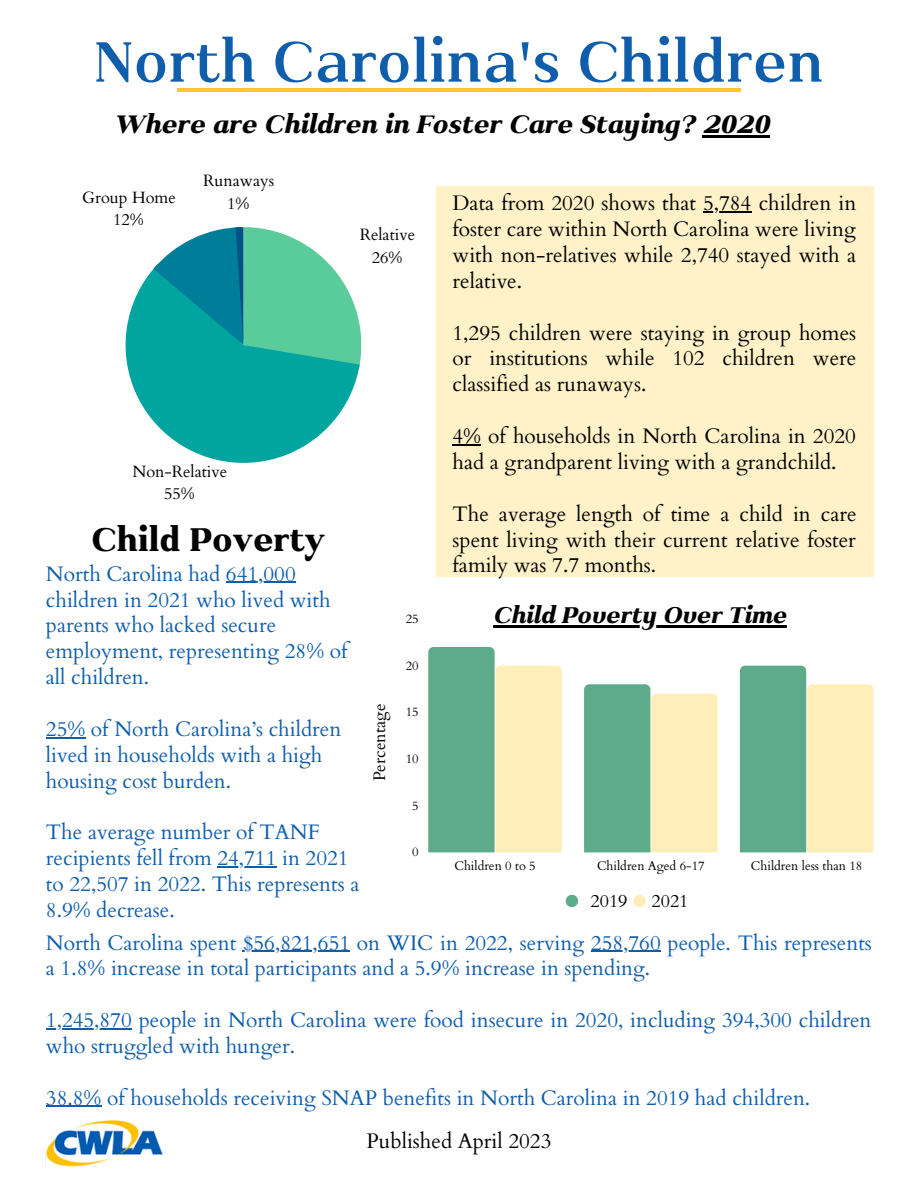
<style>
.page{position:relative;width:918px;height:1188px;background:#fff}
.page>*{position:absolute;margin:0;border:0;box-sizing:border-box;transform-origin:0 0}
.t1{font:600 67.5px "Kulachat Serif";color:#0f5eac}
.t2{font:800 39px "Kulachat Serif";color:#000}
.t3{font:italic 800 30px "Kulachat Serif";color:#000}
.t4{font:italic 800 27px "Kulachat Serif";color:#000}
.t5{font:21px/25.8px "Cardo";color:#0f5eac}
.t6{font:21px/25.8px "Cardo";color:#000;text-align:justify}
.t7{font:18px "Cardo";color:#000}
.t8{font:16.65px "Cardo";color:#000}
.t9{font:16.35px/22.8px "Cardo";color:#000;text-align:center}
.t10{font:12.6px "Cardo";color:#000}
</style>
<div class="page">
<svg style="left:428px;top:647px;width:134px;height:205px;background:#aecda5"></svg>
<svg style="left:584px;top:684px;width:134px;height:168px;background:#afcda4"></svg>
<svg style="left:740px;top:666px;width:133px;height:186px;background:#aecda5"></svg>
<svg style="left:126px;top:269px;width:233px;height:194px;fill:#00a59f"></svg>
<svg style="left:153px;top:227px;width:208px;height:143px;background:#48b8a9"></svg>
<div style="left:436px;top:186px;width:437px;height:390px;background:#fff2c8"></div>
<hr style="left:703px;top:211px;width:48px;height:1px;background:#000">
<svg style="left:453px;top:444px;width:28px;height:1px"></svg>
<hr style="left:702px;top:135px;width:67px;height:2px;background:#000">
<hr style="left:226px;top:582px;width:70px;height:1px;background:#0f5eac">
<hr style="left:46px;top:737px;width:39px;height:1px;background:#0f5eac">
<hr style="left:217px;top:866px;width:59px;height:2px;background:#0f5eac">
<svg style="left:566px;top:895px;width:12px;height:12px"></svg>
<svg style="left:633px;top:895px;width:13px;height:12px"></svg>
<hr style="left:177px;top:88px;width:564px;height:3px;background:#ffc62e">
<img style="left:46px;top:1120px;width:117px;height:47px">
<hr style="left:243px;top:951px;width:107px;height:1px;background:#0f5eac">
<hr style="left:591px;top:951px;width:70px;height:1px;background:#0f5eac">
<hr style="left:46px;top:1028px;width:86px;height:1px;background:#0f5eac">
<hr style="left:46px;top:1106px;width:55px;height:1px;background:#0f5eac">
<hr style="left:493px;top:625px;width:293px;height:3px;background:#000">
<h1 class="t1" style="left:94px;top:19px;width:731px">North Carolina's Children</h1>
<h3 class="t3" style="left:114px;top:105px;width:657px">Where are Children in Foster Care Staying? 2020</h3>
<p class="t9" style="left:82px;top:186px;width:95px">Group Home<br>12%</p>
<p class="t9" style="left:203px;top:170px;width:72px">Runaways<br>1%</p>
<p class="t9" style="left:132px;top:460px;width:96px">Non-Relative<br>55%</p>
<p class="t9" style="left:360px;top:224px;width:57px">Relative<br>26%</p>
<h2 class="t2" style="left:92px;top:514px;width:235px">Child Poverty</h2>
<p class="t5" style="left:46px;top:561px;width:303px">North Carolina had 641,000 children in 2021 who lived with parents who lacked secure employment, representing 28% of all children.</p>
<p class="t5" style="left:46px;top:716px;width:297px">25% of North Carolina’s children lived in households with a high housing cost burden.</p>
<p class="t5" style="left:46px;top:820px;width:315px">The average number of TANF recipients fell from 24,711 in 2021 to 22,507 in 2022. This represents a<br>8.9% decrease.</p>
<p class="t8" style="left:369px;top:781px;width:79px;rotate:-90deg">Percentage</p>
<p class="t10" style="left:406px;top:611px;width:14px">25</p>
<p class="t10" style="left:406px;top:657px;width:14px">20</p>
<p class="t10" style="left:406px;top:704px;width:14px">15</p>
<p class="t10" style="left:406px;top:751px;width:14px">10</p>
<p class="t10" style="left:412px;top:797px;width:8px">5</p>
<p class="t10" style="left:412px;top:844px;width:8px">0</p>
<p class="t6" style="left:453px;top:191px;width:405px">Data from 2020 shows that 5,784 children in foster care within North Carolina were living with non-relatives while 2,740 stayed with a relative.</p>
<p class="t6" style="left:453px;top:320px;width:405px">1,295 children were staying in group homes or institutions while 102 children were classified as runaways.</p>
<p class="t6" style="left:453px;top:424px;width:405px">4% of households in North Carolina in 2020 had a grandparent living with a grandchild.</p>
<p class="t6" style="left:453px;top:501px;width:406px">The average length of time a child in care spent living with their current relative foster family was 7.7 months.</p>
<p class="t4" style="left:493px;top:598px;width:295px">Child Poverty Over Time</p>
<p class="t10" style="left:454px;top:858px;width:83px">Children 0 to 5</p>
<p class="t10" style="left:597px;top:858px;width:109px">Children Aged 6-17</p>
<p class="t10" style="left:751px;top:858px;width:113px">Children less than 18</p>
<p class="t7" style="left:591px;top:889px;width:38px">2019</p>
<p class="t7" style="left:652px;top:889px;width:38px">2021</p>
<p class="t5" style="left:46px;top:930px;width:828px">North Carolina spent $56,821,651 on WIC in 2022, serving 258,760 people. This represents a 1.8% increase in total participants and a 5.9% increase in spending.</p>
<p class="t5" style="left:46px;top:1008px;width:827px">1,245,870 people in North Carolina were food insecure in 2020, including 394,300 children who struggled with hunger.</p>
<p class="t5" style="left:46px;top:1085px;width:766px">38.8% of households receiving SNAP benefits in North Carolina in 2019 had children.</p>
<p class="t6" style="left:367px;top:1129px;width:186px">Published April 2023</p>
</div>
